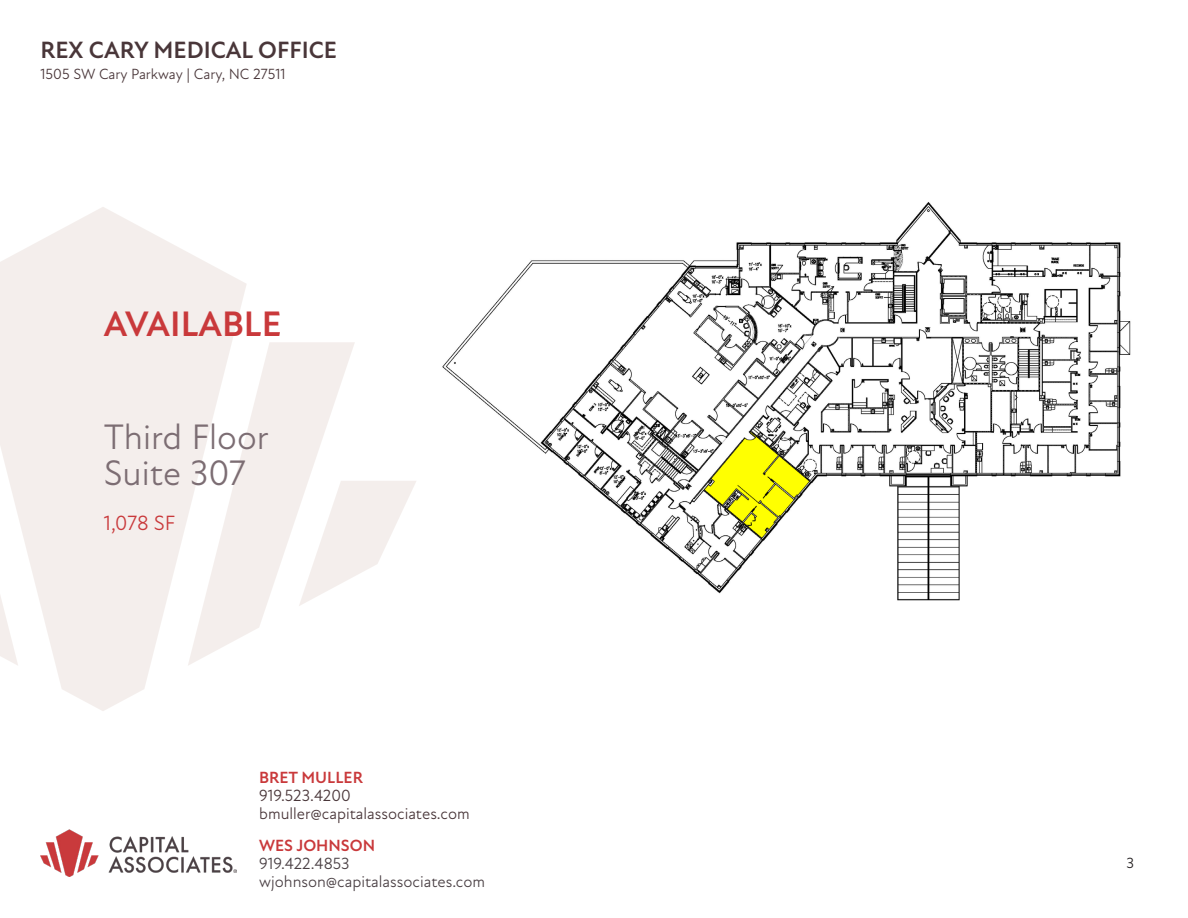
<style>
.page{position:relative;width:1188px;height:918px;background:#fff}
.page>*{position:absolute;margin:0;border:0;box-sizing:border-box;transform-origin:0 0}
.t1{font:36px "New Atten";color:#7c6d73}
.t2{font:700 36px "New Atten";color:#c9393b}
.t3{font:700 24px "New Atten";color:#493639}
.t4{font:21px "New Atten";color:#c9393b}
.t5{font:16.5px/18px "New Atten";color:#4a4044}
.t6{font:16.5px/18px "New Atten";color:#493639}
.t7{font:700 16.5px "New Atten";color:#c9393b}
.t8{font:15px "New Atten";color:#493639}
.t9{font:15px "New Atten";color:#231f20}
</style>
<div class="page">
<svg style="left:0;top:207px;width:247px;height:504px;fill:#f4eeec"></svg>
<svg style="left:0;top:342px;width:18px;height:324px"></svg>
<svg style="left:188px;top:342px;width:167px;height:324px;fill:#f4eeec"></svg>
<svg style="left:299px;top:481px;width:117px;height:125px"></svg>
<img style="left:40px;top:829px;width:197px;height:47px">
<img style="left:442px;top:202px;width:689px;height:399px">
<h2 class="t3" style="left:40px;top:36px;width:298px">REX CARY MEDICAL OFFICE</h2>
<p class="t8" style="left:40px;top:66px;width:247px">1505 SW Cary Parkway | Cary, NC 27511</p>
<p class="t2" style="left:104px;top:303px;width:179px">AVAILABLE</p>
<p class="t1" style="left:104px;top:416px;width:167px">Third Floor</p>
<p class="t1" style="left:104px;top:452px;width:144px">Suite 307</p>
<p class="t4" style="left:104px;top:510px;width:73px">1,078 SF</p>
<p class="t7" style="left:259px;top:767px;width:105px">BRET MULLER</p>
<p class="t6" style="left:259px;top:786px;width:212px">919.523.4200 bmuller@capitalassociates.com</p>
<p class="t7" style="left:259px;top:835px;width:117px">WES JOHNSON</p>
<p class="t5" style="left:259px;top:854px;width:227px">919.422.4853 wjohnson@capitalassociates.com</p>
<p class="t9" style="left:1126px;top:855px;width:9px">3</p>
</div>
